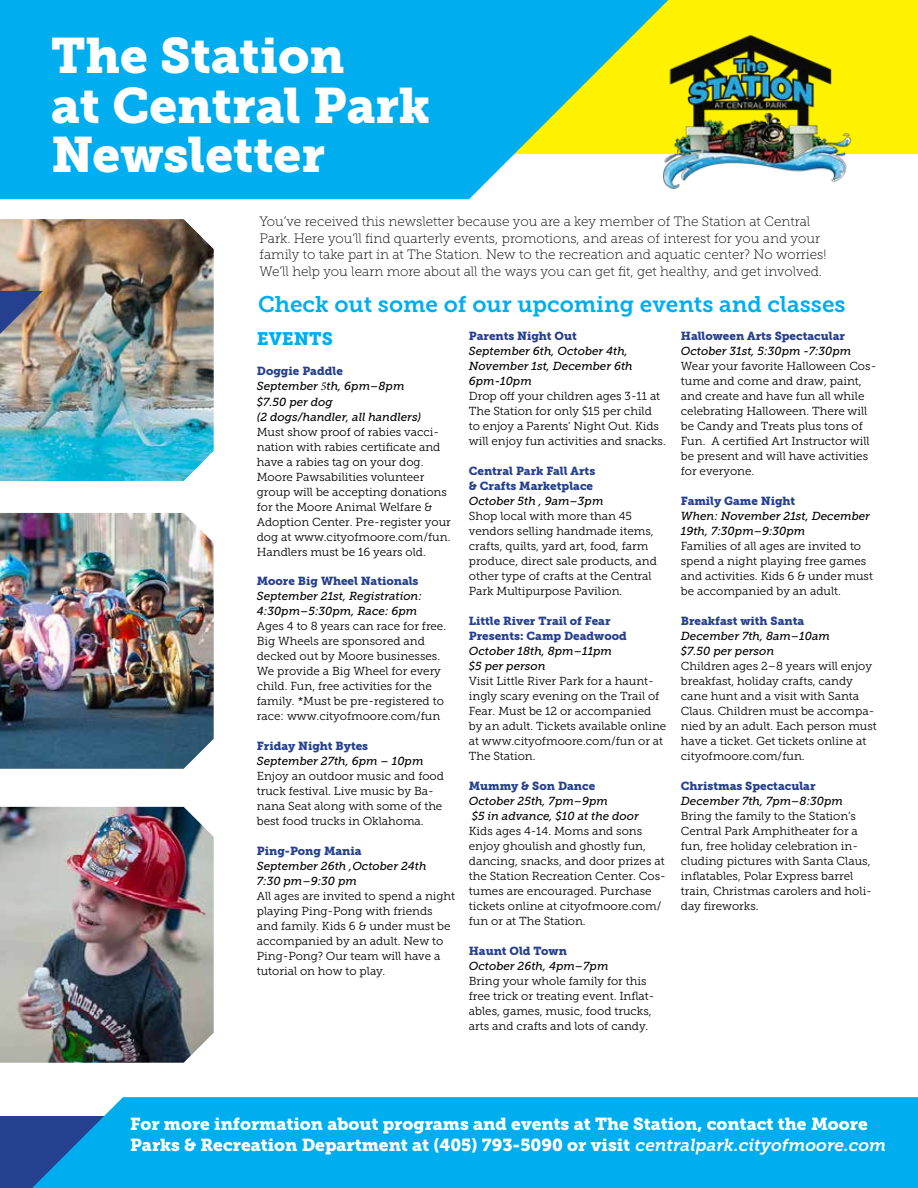
<style>
.page{position:relative;width:918px;height:1188px;background:#fff}
.page>*{position:absolute;margin:0;border:0;box-sizing:border-box;transform-origin:0 0}
.t1{font:49.5px/49.5px "Museo Slab 900";color:#fff}
.t2{font:22.5px "Museo Slab 700";color:#00aeef}
.t3{font:18px "Museo Slab 900";color:#00aeef}
.t4{font:17.25px/21px "Museo Slab 900";color:#fff}
.t5{font:13.5px/16.5px "Museo Slab 100";color:#000}
.t6{font:11.7px/15px "Museo Slab 300";color:#000}
.t7{font:italic 11.7px/15px "Museo Slab 500";color:#000}
.t8{font:11.7px/15px "Museo Slab 900";color:#25408f}
.s1{font-family:"Minion Pro";font-size:12px}
.s2{font-family:"Museo Slab 700";font-style:italic}
</style>
<div class="page">
<img style="left:0;top:219px;width:214px;height:262px">
<img style="left:0;top:513px;width:214px;height:256px">
<div style="left:0;top:1117px;width:918px;height:71px;background:#25408f"></div>
<div style="left:668px;top:0;width:250px;height:154px;background:#fff200"></div>
<div style="left:32px;top:1097px;width:886px;height:91px;background:#00aeef"></div>
<svg style="left:0;top:0;width:668px;height:199px;background:#20b7de"></svg>
<svg style="left:0;top:291px;width:43px;height:43px;background:#6c6b85"></svg>
<img style="left:650px;top:18px;width:208px;height:181px">
<img style="left:0;top:807px;width:214px;height:256px">
<h1 class="t1" style="left:51px;top:31px;width:380px">The Station<br>at Central Park<br>Newsletter</h1>
<p class="t5" style="left:260px;top:213px;width:568px">You’ve received this newsletter because you are a key member of The Station at Central Park. Here you’ll find quarterly events, promotions, and areas of interest for you and your family to take part in at The Station. New to the recreation and aquatic center? No worries!<br>We’ll help you learn more about all the ways you can get fit, get healthy, and get involved.</p>
<h2 class="t2" style="left:258px;top:291px;width:589px">Check out some of our upcoming events and classes</h2>
<h3 class="t3" style="left:257px;top:329px;width:77px">EVENTS</h3>
<p class="t8" style="left:257px;top:364px;width:88px">Doggie Paddle</p>
<p class="t7" style="left:257px;top:379px;width:166px">September <span class="s1">5</span>th, 6pm–8pm $7.50 per dog<br>(2 dogs/handler, all handlers)</p>
<p class="t6" style="left:257px;top:425px;width:196px">Must show proof of rabies vacci&shy;nation with rabies certificate and have a rabies tag on your dog.<br>Moore Pawsabilities volunteer group will be accepting donations for the Moore Animal Welfare &amp;<br>Adoption Center. Pre-register your dog at www.cityofmoore.com/fun.<br>Handlers must be 16 years old.</p>
<p class="t8" style="left:257px;top:574px;width:163px">Moore Big Wheel Nationals</p>
<p class="t7" style="left:257px;top:589px;width:167px">September 21st, Registration:<br>4:30pm–5:30pm, Race: 6pm</p>
<p class="t6" style="left:257px;top:619px;width:191px">Ages 4 to 8 years can race for free.<br>Big Wheels are sponsored and decked out by Moore businesses.<br>We provide a Big Wheel for every child. Fun, free activities for the family. *Must be pre-registered to race: www.cityofmoore.com/fun</p>
<p class="t8" style="left:257px;top:739px;width:113px">Friday Night Bytes</p>
<p class="t7" style="left:257px;top:754px;width:168px">September 27th, 6pm – 10pm</p>
<p class="t6" style="left:257px;top:769px;width:189px">Enjoy an outdoor music and food truck festival. Live music by Ba&shy;nana Seat along with some of the best food trucks in Oklahoma.</p>
<p class="t8" style="left:257px;top:844px;width:106px">Ping-Pong Mania</p>
<p class="t7" style="left:257px;top:859px;width:171px">September 26th ,October 24th<br>7:30 pm–9:30 pm</p>
<p class="t6" style="left:257px;top:889px;width:200px">All ages are invited to spend a night playing Ping-Pong with friends and family. Kids 6 &amp; under must be accompanied by an adult. New to<br>Ping-Pong? Our team will have a tutorial on how to play.</p>
<p class="t8" style="left:469px;top:329px;width:110px">Parents Night Out</p>
<p class="t7" style="left:469px;top:344px;width:165px">September 6th, October 4th,<br>November 1st, December 6th<br>6pm-10pm</p>
<p class="t6" style="left:469px;top:389px;width:198px">Drop off your children ages 3-11 at The Station for only $15 per child to enjoy a Parents’ Night Out. Kids will enjoy fun activities and snacks.</p>
<p class="t8" style="left:469px;top:464px;width:128px">Central Park Fall Arts &amp; Crafts Marketplace</p>
<p class="t7" style="left:469px;top:494px;width:136px">October 5th , 9am–3pm</p>
<p class="t6" style="left:469px;top:509px;width:190px">Shop local with more than 45 vendors selling handmade items, crafts, quilts, yard art, food, farm produce, direct sale products, and other type of crafts at the Central<br>Park Multipurpose Pavilion.</p>
<p class="t8" style="left:469px;top:614px;width:159px">Little River Trail of Fear<br>Presents: Camp Deadwood</p>
<p class="t7" style="left:469px;top:644px;width:145px">October 18th, 8pm–11pm $5 per person</p>
<p class="t6" style="left:469px;top:674px;width:199px">Visit Little River Park for a haunt&shy;ingly scary evening on the Trail of<br>Fear. Must be 12 or accompanied by an adult. Tickets available online at www.cityofmoore.com/fun or at<br>The Station.</p>
<p class="t8" style="left:469px;top:779px;width:128px">Mummy &amp; Son Dance</p>
<p class="t7" style="left:469px;top:794px;width:171px">October 25th, 7pm–9pm<br>$5 in advance, $10 at the door</p>
<p class="t6" style="left:469px;top:824px;width:199px">Kids ages 4-14. Moms and sons enjoy ghoulish and ghostly fun, dancing, snacks, and door prizes at the Station Recreation Center. Cos&shy;tumes are encouraged. Purchase tickets online at cityofmoore.com/ fun or at The Station.</p>
<p class="t8" style="left:469px;top:944px;width:100px">Haunt Old Town</p>
<p class="t7" style="left:469px;top:959px;width:141px">October 26th, 4pm–7pm</p>
<p class="t6" style="left:469px;top:974px;width:187px">Bring your whole family for this free trick or treating event. Inflat&shy;ables, games, music, food trucks, arts and crafts and lots of candy.</p>
<p class="t8" style="left:681px;top:329px;width:166px">Halloween Arts Spectacular</p>
<p class="t7" style="left:681px;top:344px;width:172px">October 31st, 5:30pm -7:30pm</p>
<p class="t6" style="left:681px;top:359px;width:197px">Wear your favorite Halloween Cos&shy;tume and come and draw, paint, and create and have fun all while celebrating Halloween. There will be Candy and Treats plus tons of<br>Fun. A certified Art Instructor will be present and will have activities for everyone.</p>
<p class="t8" style="left:681px;top:494px;width:116px">Family Game Night</p>
<p class="t7" style="left:681px;top:509px;width:191px">When: November 21st, December<br>19th, 7:30pm–9:30pm</p>
<p class="t6" style="left:681px;top:539px;width:194px">Families of all ages are invited to spend a night playing free games and activities. Kids 6 &amp; under must be accompanied by an adult.</p>
<p class="t8" style="left:681px;top:614px;width:125px">Breakfast with Santa</p>
<p class="t7" style="left:681px;top:629px;width:151px">December 7th, 8am–10am $7.50 per person</p>
<p class="t6" style="left:681px;top:659px;width:197px">Children ages 2–8 years will enjoy breakfast, holiday crafts, candy cane hunt and a visit with Santa<br>Claus. Children must be accompa&shy;nied by an adult. Each person must have a ticket. Get tickets online at cityofmoore.com/fun.</p>
<p class="t8" style="left:681px;top:779px;width:136px">Christmas Spectacular</p>
<p class="t7" style="left:681px;top:794px;width:164px">December 7th, 7pm–8:30pm</p>
<p class="t6" style="left:681px;top:809px;width:193px">Bring the family to the Station’s<br>Central Park Amphitheater for a fun, free holiday celebration in&shy;cluding pictures with Santa Claus, inflatables, Polar Express barrel train, Christmas carolers and holi&shy;day fireworks.</p>
<h3 class="t4" style="left:130px;top:1114px;width:757px">For more information about programs and events at The Station, contact the Moore<br>Parks &amp; Recreation Department at (405) 793-5090 or visit <span class="s2">centralpark.cityofmoore.com</span></h3>
</div>
